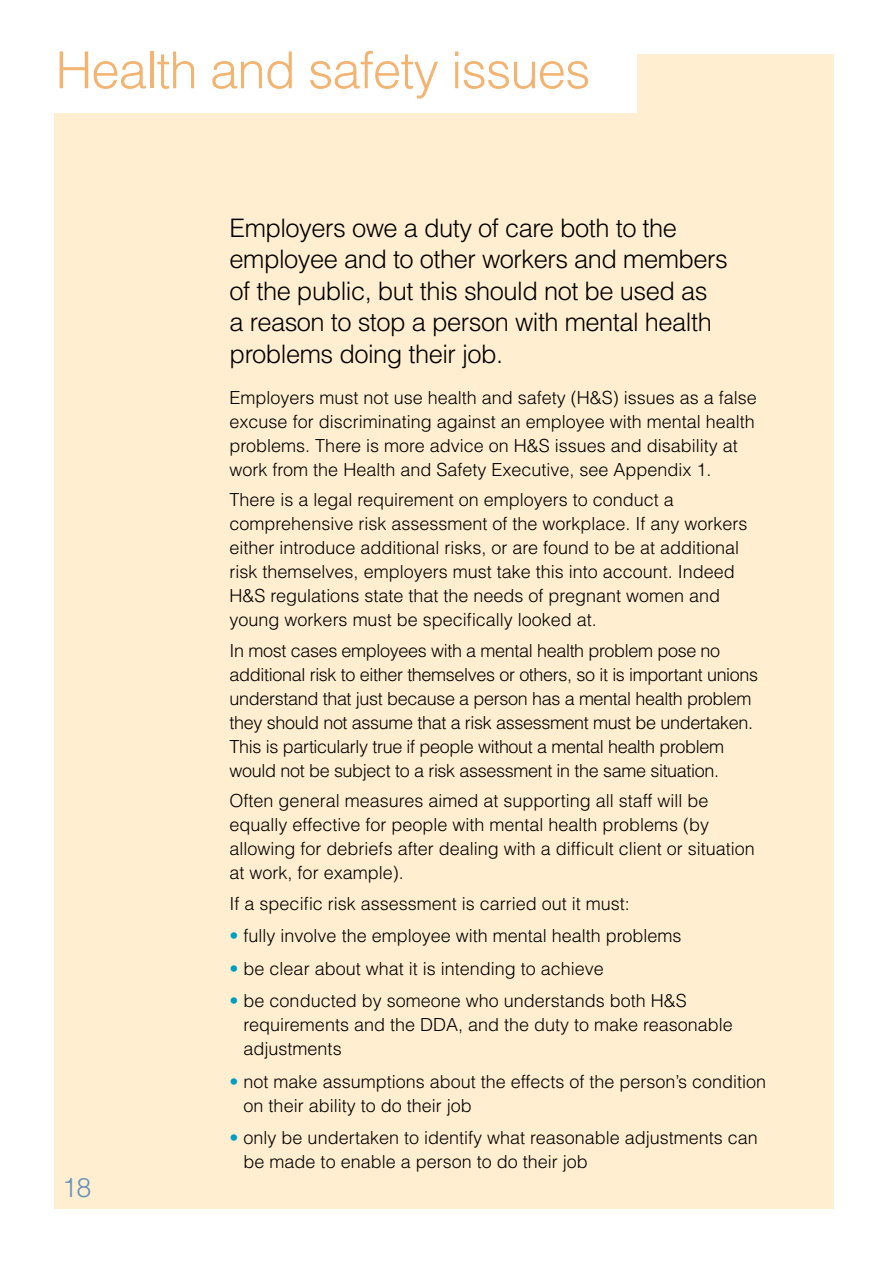
<style>
.page{position:relative;width:893px;height:1263px;background:#fff}
.page>*{position:absolute;margin:0;border:0;box-sizing:border-box;transform-origin:0 0}
.t1{font:300 51px "Helvetica";letter-spacing:-.02em;color:#f3b371}
.t2{font:300 27px "Helvetica";color:#6992bb}
.t3{font:300 25.5px/31.5px "Helvetica";letter-spacing:-.02em;color:#000}
.t4{font:300 18px/24px "Helvetica";color:#000}
.t5{font:300 18px/24px "Helvetica";letter-spacing:-.02em;color:#000}
.s1{color:#009fc2}
</style>
<div class="page">
<div style="left:54px;top:54px;width:779px;height:1155px;background:#ffeecf"></div>
<div style="left:0;top:0;width:636px;height:113px;background:#fff"></div>
<h1 class="t1" style="left:56px;top:38px;width:536px">Health and safety issues</h1>
<h2 class="t2" style="left:62px;top:1171px;width:31px">18</h2>
<h3 class="t3" style="left:230px;top:211px;width:500px">Employers owe a duty of care both to the employee and to other workers and members of the public, but this should not be used as a reason to stop a person with mental health problems doing their job.</h3>
<p class="t4" style="left:230px;top:385px;width:529px">Employers must not use health and safety (H&amp;S) issues as a false excuse for discriminating against an employee with mental health problems. There is more advice on H&amp;S issues and disability at work from the Health and Safety Executive, see Appendix 1.</p>
<p class="t4" style="left:230px;top:487px;width:519px">There is a legal requirement on employers to conduct a comprehensive risk assessment of the workplace. If any workers either introduce additional risks, or are found to be at additional risk themselves, employers must take this into account. Indeed H&amp;S regulations state that the needs of pregnant women and young workers must be specifically looked at.</p>
<p class="t5" style="left:230px;top:638px;width:530px">In most cases employees with a mental health problem pose no additional risk to either themselves or others, so it is important unions understand that just because a person has a mental health problem they should not assume that a risk assessment must be undertaken.<br>This is particularly true if people without a mental health problem would not be subject to a risk assessment in the same situation.</p>
<p class="t4" style="left:230px;top:788px;width:527px">Often general measures aimed at supporting all staff will be equally effective for people with mental health problems (by allowing for debriefs after dealing with a difficult client or situation at work, for example).</p>
<p class="t4" style="left:230px;top:890px;width:402px">If a specific risk assessment is carried out it must:</p>
<p class="t4" style="left:230px;top:923px;width:453px"><span class="s1">•</span> fully involve the employee with mental health problems</p>
<p class="t4" style="left:230px;top:956px;width:376px"><span class="s1">•</span> be clear about what it is intending to achieve</p>
<p class="t4" style="left:244px;top:988px;width:491px;text-indent:-14px"><span class="s1">•</span> be conducted by someone who understands both H&amp;S requirements and the DDA, and the duty to make reasonable adjustments</p>
<p class="t4" style="left:244px;top:1069px;width:524px;text-indent:-14px"><span class="s1">•</span> not make assumptions about the effects of the person’s condition on their ability to do their job</p>
<p class="t4" style="left:244px;top:1125px;width:516px;text-indent:-14px"><span class="s1">•</span> only be undertaken to identify what reasonable adjustments can be made to enable a person to do their job</p>
</div>
